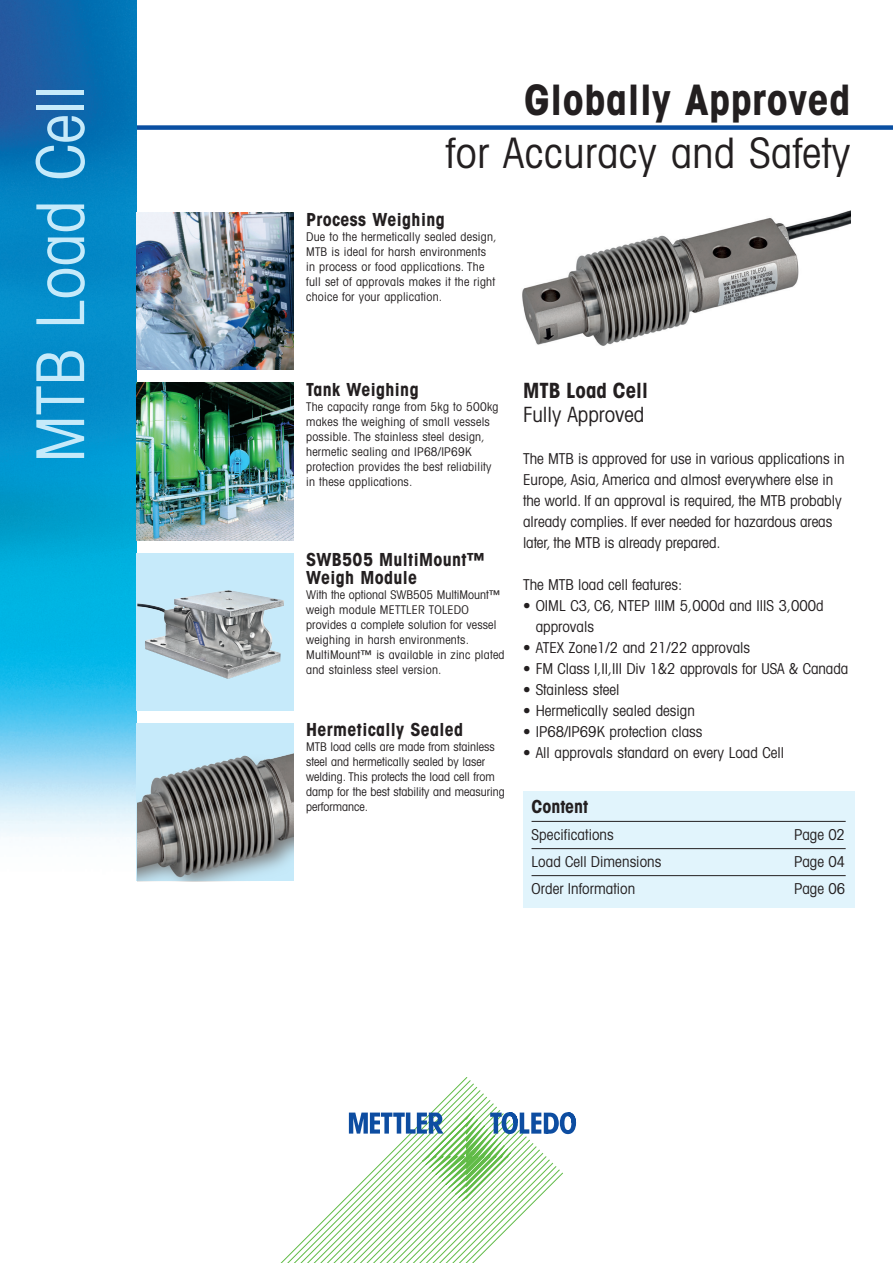
<style>
.page{position:relative;width:893px;height:1263px;background:#fff}
.page>*{position:absolute;margin:0;border:0;box-sizing:border-box;transform-origin:0 0}
.t1{font:66px "Avant Gardefor MT Bk";color:#c6eafa}
._1___Titel{font:42px "Avant Gardefor MT Bk";letter-spacing:.015em;color:#231f20}
._1___Titel-2{font:42px "Avant Gardefor MT Bd";letter-spacing:.015em;color:#231f20}
._3___Lauftext_10_14{font:21px "Avant Gardefor MT Bk";color:#231f20}
._3___Lauftext_10_14-2{font:21px "Avant Gardefor MT Bd";color:#231f20}
.Lauf10_14{font:18px/18px "Avant Gardefor MT Bd";letter-spacing:.02em;color:#231f20}
.Product_Name_Cover_bold_12_18{font:18px "Avant Gardefor MT Bd";letter-spacing:-.005em;color:#231f20}
._3___Lauftext_10_14-3{font:15px/21px "Avant Gardefor MT Bk";color:#231f20}
.Lauftext_10_14{font:15px/21px "Avant Gardefor MT Bk";color:#231f20}
.Title_Features_Cover_AVG_line_12_21pt{font:15px "Avant Gardefor MT Bk";letter-spacing:.005em;color:#231f20}
.Bildlegende_linksbündig{font:12px/15px "Avant Gardefor MT Bk";letter-spacing:.02em;color:#231f20}
.Lauf10_14-2{font:12px/15px "Avant Gardefor MT Bk";letter-spacing:.02em;color:#231f20}
.Bildlegende_linksbündig-2{font:12px/15px "Avant Gardefor MT Bk";color:#231f20}
</style>
<div class="page">
<svg style="left:280px;top:1077px;width:255px;height:186px"></svg>
<svg style="left:349px;top:1112px;width:227px;height:90px"></svg>
<div style="left:136px;top:125px;width:757px;height:5px;background:#0a4fa2"></div>
<img style="left:0;top:0;width:136px;height:838px">
<img style="left:522px;top:210px;width:328px;height:136px">
<img style="left:136px;top:213px;width:157px;height:157px">
<img style="left:136px;top:383px;width:157px;height:157px">
<div style="left:136px;top:553px;width:157px;height:157px;background:#c6eafa"></div>
<div style="left:136px;top:723px;width:157px;height:157px;background:#c6eafa"></div>
<img style="left:137px;top:590px;width:147px;height:89px">
<img style="left:137px;top:753px;width:156px;height:128px">
<div style="left:523px;top:791px;width:331px;height:117px;background:#e1f4fc"></div>
<hr style="left:531px;top:821px;width:315px;height:1px;background:#231f20">
<hr style="left:531px;top:848px;width:315px;height:1px;background:#231f20">
<hr style="left:531px;top:875px;width:315px;height:1px;background:#231f20">
<p class="t1" style="left:20px;top:463px;width:379px;rotate:-90deg">MTB Load Cell</p>
<p class="_1___Titel-2" style="left:524px;top:73px;width:328px">Globally Approved</p>
<p class="_1___Titel" style="left:446px;top:127px;width:406px">for Accuracy and Safety</p>
<p class="Lauf10_14" style="left:306px;top:210px;width:140px">Process Weighing</p>
<p class="Lauf10_14-2" style="left:306px;top:229px;width:192px">Due to the hermetically sealed design,<br>MTB is ideal for harsh environments</p>
<p class="Lauf10_14-2" style="left:306px;top:259px;width:191px">in process or food applications. The full set of approvals makes it the right choice for your application.</p>
<p class="Lauf10_14" style="left:306px;top:380px;width:114px">Tank Weighing</p>
<p class="Bildlegende_linksbündig" style="left:306px;top:399px;width:194px">The capacity range from 5kg to 500kg makes the weighing of small vessels possible. The stainless steel design, hermetic sealing and IP68/IP69K</p>
<p class="Bildlegende_linksbündig" style="left:306px;top:459px;width:187px">protection provides the best reliability</p>
<p class="Bildlegende_linksbündig" style="left:306px;top:474px;width:108px">in these applications.</p>
<p class="Lauf10_14" style="left:306px;top:550px;width:180px">SWB505 MultiMount™<br>Weigh Module</p>
<p class="Bildlegende_linksbündig" style="left:306px;top:587px;width:200px">With the optional SWB505 MultiMount™ weigh module METTLER TOLEDO provides a complete solution for vessel weighing in harsh environments.<br>MultiMount™ is available in zinc plated and stainless steel version.</p>
<p class="Lauf10_14" style="left:306px;top:720px;width:158px">Hermetically Sealed</p>
<p class="Bildlegende_linksbündig-2" style="left:306px;top:739px;width:200px">MTB load cells are made from stainless steel and hermetically sealed by laser welding. This protects the load cell from damp for the best stability and measuring performance.</p>
<p class="_3___Lauftext_10_14-2" style="left:523px;top:377px;width:126px">MTB Load Cell</p>
<p class="_3___Lauftext_10_14" style="left:523px;top:401px;width:123px">Fully Approved</p>
<p class="_3___Lauftext_10_14-3" style="left:523px;top:448px;width:323px">The MTB is approved for use in various applications in Europe, Asia, America and almost everywhere else in the world. If an approval is required, the MTB probably already complies. If ever needed for hazardous areas later, the MTB is already prepared.</p>
<p class="_3___Lauftext_10_14-3" style="left:523px;top:574px;width:161px">The MTB load cell features:</p>
<p class="Lauftext_10_14" style="left:536px;top:595px;width:289px;text-indent:-13px">• OIML C3, C6, NTEP IIIM 5,000d and IIIS 3,000d approvals</p>
<p class="Lauftext_10_14" style="left:523px;top:637px;width:229px">• ATEX Zone1/2 and 21/22 approvals</p>
<p class="Lauftext_10_14" style="left:523px;top:658px;width:327px">• FM Class I,II,III Div 1&amp;2 approvals for USA &amp; Canada</p>
<p class="Lauftext_10_14" style="left:523px;top:679px;width:98px">• Stainless steel</p>
<p class="Lauftext_10_14" style="left:523px;top:700px;width:173px">• Hermetically sealed design</p>
<p class="Lauftext_10_14" style="left:523px;top:721px;width:181px">• IP68/IP69K protection class</p>
<p class="Lauftext_10_14" style="left:523px;top:742px;width:263px">• All approvals standard on every Load Cell</p>
<p class="Product_Name_Cover_bold_12_18" style="left:531px;top:794px;width:58px">Content</p>
<p class="Title_Features_Cover_AVG_line_12_21pt" style="left:531px;top:825px;width:84px">Specifications</p>
<p class="Title_Features_Cover_AVG_line_12_21pt" style="left:794px;top:825px;width:52px">Page 02</p>
<p class="Title_Features_Cover_AVG_line_12_21pt" style="left:531px;top:852px;width:131px">Load Cell Dimensions</p>
<p class="Title_Features_Cover_AVG_line_12_21pt" style="left:794px;top:852px;width:53px">Page 04</p>
<p class="Title_Features_Cover_AVG_line_12_21pt" style="left:531px;top:879px;width:105px">Order Information</p>
<p class="Title_Features_Cover_AVG_line_12_21pt" style="left:794px;top:879px;width:53px">Page 06</p>
</div>
